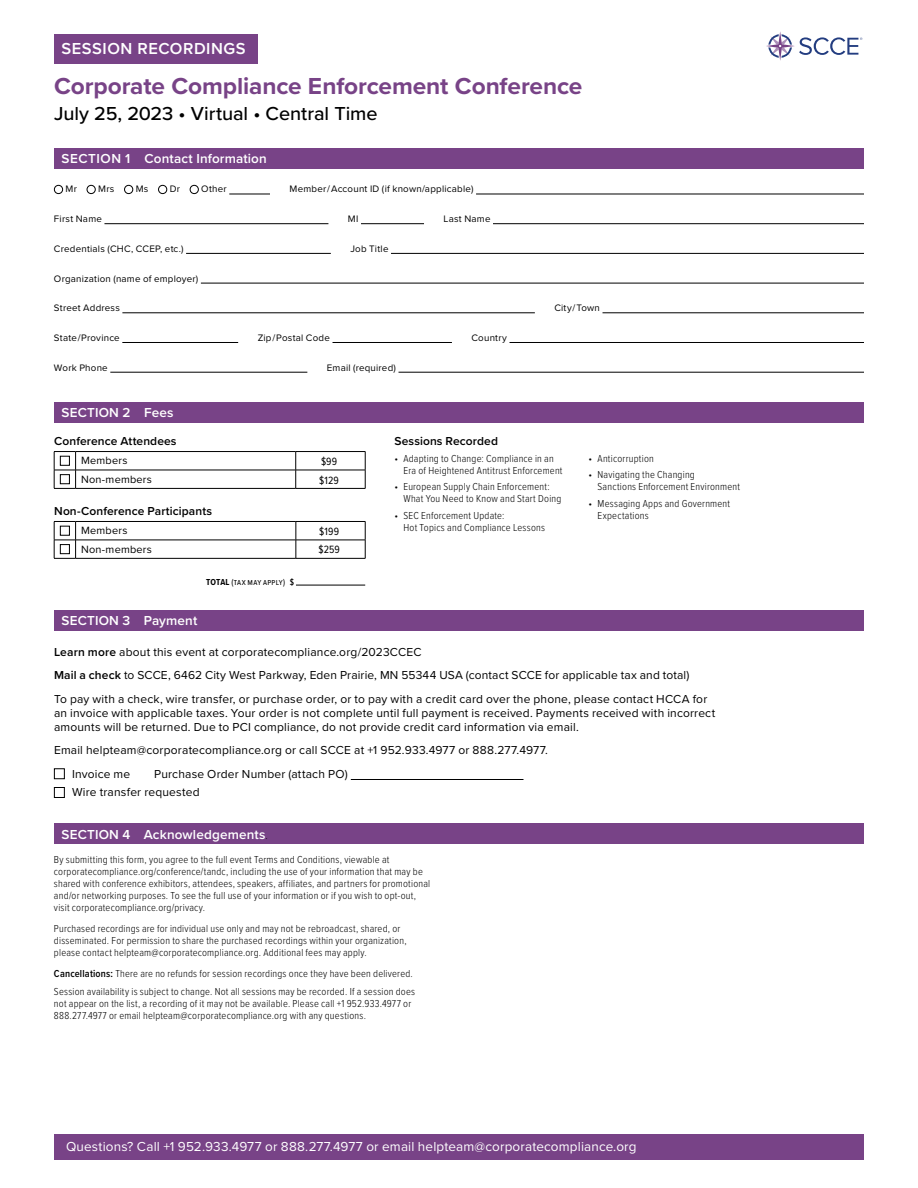
<style>
.page{position:relative;width:918px;height:1188px;background:#fff}
.page>*{position:absolute;margin:0;border:0;box-sizing:border-box;transform-origin:0 0}
.t1{font:700 24px "Proxima Nova";letter-spacing:-.005em;color:#784387}
.t2{font:500 19.5px "Proxima Nova";color:#000}
.t3{font:600 16.5px "Proxima Nova";letter-spacing:.035em;color:#fff}
.t4{font:13.5px "Proxima Nova";letter-spacing:.01em;color:#fff}
.t5{font:600 13.5px "Proxima Nova";letter-spacing:.01em;color:#fff}
.t6{font:12px/23.2px "Proxima Nova";letter-spacing:.015em;color:#000}
.t7{font:600 12px "Proxima Nova";letter-spacing:.01em;color:#000}
.t8{font:10.95px "Proxima Nova";letter-spacing:.02em;color:#000}
.t9{font:10.95px "Proxima Nova Cond";letter-spacing:.015em;color:#000}
.t10{font:300 10.5px/12px "Proxima Nova Cond";letter-spacing:.02em;color:#000}
.t11{font:9.75px "Proxima Nova";letter-spacing:.025em;color:#000}
.t12{font:9px "Proxima Nova Cond";letter-spacing:.025em;color:#000}
.s1{font-weight:700}
.s2{font-weight:500}
.s3{font-weight:600}
.s4{font-family:"Proxima Nova Cond";font-weight:300;font-size:10.5px;color:#000}
</style>
<div class="page">
<svg style="left:766px;top:31px;width:96px;height:29px"></svg>
<div style="left:54px;top:1134px;width:810px;height:26px;background:#784387"></div>
<div style="left:54px;top:34px;width:203px;height:30px;background:#784387"></div>
<div style="left:54px;top:148px;width:810px;height:21px;background:#784387"></div>
<hr style="left:229px;top:194px;width:41px;height:1px;background:#000">
<hr style="left:476px;top:194px;width:388px;height:1px;background:#000">
<hr style="left:104px;top:223px;width:224px;height:1px;background:#000">
<hr style="left:361px;top:223px;width:63px;height:1px;background:#000">
<hr style="left:493px;top:223px;width:371px;height:1px;background:#000">
<hr style="left:186px;top:253px;width:145px;height:1px;background:#000">
<hr style="left:391px;top:253px;width:473px;height:1px;background:#000">
<hr style="left:201px;top:283px;width:663px;height:1px;background:#000">
<hr style="left:122px;top:313px;width:413px;height:1px;background:#000">
<hr style="left:603px;top:313px;width:261px;height:1px;background:#000">
<hr style="left:122px;top:342px;width:116px;height:1px;background:#000">
<hr style="left:333px;top:342px;width:119px;height:1px;background:#000">
<hr style="left:510px;top:342px;width:354px;height:1px;background:#000">
<hr style="left:110px;top:372px;width:197px;height:1px;background:#000">
<hr style="left:399px;top:372px;width:465px;height:1px;background:#000">
<div style="left:54px;top:185px;width:9px;height:9px;border:1px solid #000;border-radius:50%"></div>
<div style="left:87px;top:185px;width:9px;height:9px;border:1px solid #000;border-radius:50%"></div>
<div style="left:124px;top:185px;width:9px;height:9px;border:1px solid #000;border-radius:50%"></div>
<div style="left:158px;top:185px;width:9px;height:9px;border:1px solid #000;border-radius:50%"></div>
<div style="left:190px;top:185px;width:9px;height:9px;border:1px solid #000;border-radius:50%"></div>
<div style="left:54px;top:402px;width:810px;height:21px;background:#784387"></div>
<hr style="left:76px;top:451px;width:220px;height:1px;background:#000">
<hr style="left:296px;top:451px;width:69px;height:1px;background:#000">
<svg style="left:54px;top:451px;width:22px;height:38px"></svg>
<hr style="left:76px;top:470px;width:220px;height:1px;background:#000">
<hr style="left:76px;top:488px;width:220px;height:1px;background:#000">
<svg style="left:295px;top:452px;width:1px;height:36px"></svg>
<hr style="left:296px;top:470px;width:69px;height:1px;background:#000">
<svg style="left:365px;top:452px;width:1px;height:36px"></svg>
<hr style="left:296px;top:488px;width:69px;height:1px;background:#000">
<div style="left:60px;top:456px;width:10px;height:10px;border:1px solid #000"></div>
<div style="left:60px;top:474px;width:10px;height:10px;border:1px solid #000"></div>
<hr style="left:76px;top:521px;width:220px;height:1px;background:#000">
<hr style="left:296px;top:521px;width:69px;height:1px;background:#000">
<hr style="left:76px;top:540px;width:220px;height:1px;background:#000">
<svg style="left:296px;top:522px;width:1px;height:36px"></svg>
<hr style="left:296px;top:540px;width:69px;height:1px;background:#000">
<svg style="left:365px;top:522px;width:1px;height:36px"></svg>
<svg style="left:54px;top:521px;width:22px;height:38px"></svg>
<hr style="left:76px;top:558px;width:220px;height:1px;background:#000">
<hr style="left:296px;top:558px;width:69px;height:1px;background:#000">
<div style="left:60px;top:526px;width:10px;height:10px;border:1px solid #000"></div>
<div style="left:60px;top:544px;width:10px;height:10px;border:1px solid #000"></div>
<hr style="left:296px;top:585px;width:69px;height:1px;background:#000">
<div style="left:54px;top:824px;width:810px;height:20px;background:#784387"></div>
<div style="left:54px;top:610px;width:810px;height:21px;background:#784387"></div>
<hr style="left:351px;top:779px;width:172px;height:1px;background:#000">
<div style="left:54px;top:768px;width:11px;height:11px;border:1px solid #000"></div>
<div style="left:54px;top:787px;width:11px;height:11px;border:1px solid #000"></div>
<h3 class="t3" style="left:62px;top:36px;width:186px">SESSION RECORDINGS</h3>
<h1 class="t1" style="left:54px;top:68px;width:530px">Corporate Compliance Enforcement Conference</h1>
<h2 class="t2" style="left:54px;top:99px;width:325px">July 25, 2023 • Virtual • Central Time</h2>
<p class="t5" style="left:62px;top:148px;width:207px">SECTION 1 Contact Information</p>
<p class="t11" style="left:66px;top:182px;width:13px">Mr</p>
<p class="t11" style="left:98px;top:182px;width:18px">Mrs</p>
<p class="t11" style="left:136px;top:182px;width:14px">Ms</p>
<p class="t11" style="left:170px;top:182px;width:12px">Dr</p>
<p class="t11" style="left:201px;top:182px;width:27px">Other</p>
<p class="t11" style="left:289px;top:182px;width:186px">Member/Account ID (if known/applicable)</p>
<p class="t11" style="left:54px;top:212px;width:49px">First Name</p>
<p class="t11" style="left:348px;top:212px;width:12px">MI</p>
<p class="t11" style="left:444px;top:212px;width:48px">Last Name</p>
<p class="t11" style="left:54px;top:241px;width:131px">Credentials (CHC, CCEP, etc.)</p>
<p class="t11" style="left:350px;top:241px;width:40px">Job Title</p>
<p class="t11" style="left:54px;top:271px;width:146px">Organization (name of employer)</p>
<p class="t11" style="left:54px;top:301px;width:67px">Street Address</p>
<p class="t11" style="left:554px;top:301px;width:47px">City/Town</p>
<p class="t11" style="left:54px;top:330px;width:67px">State/Province</p>
<p class="t11" style="left:258px;top:330px;width:74px">Zip/Postal Code</p>
<p class="t11" style="left:471px;top:330px;width:37px">Country</p>
<p class="t11" style="left:54px;top:360px;width:55px">Work Phone</p>
<p class="t11" style="left:327px;top:360px;width:71px">Email (required)</p>
<p class="t5" style="left:62px;top:402px;width:113px">SECTION 2 Fees</p>
<p class="t7" style="left:54px;top:432px;width:124px">Conference Attendees</p>
<p class="t8" style="left:81px;top:453px;width:48px">Members</p>
<p class="t9" style="left:321px;top:453px;width:18px">$99</p>
<p class="t8" style="left:81px;top:471px;width:72px">Non-members</p>
<p class="t9" style="left:319px;top:472px;width:21px">$129</p>
<p class="t7" style="left:54px;top:502px;width:159px">Non-Conference Participants</p>
<p class="t8" style="left:81px;top:523px;width:48px">Members</p>
<p class="t9" style="left:319px;top:523px;width:21px">$199</p>
<p class="t8" style="left:81px;top:541px;width:72px">Non-members</p>
<p class="t9" style="left:318px;top:542px;width:23px">$259</p>
<p class="t12" style="left:206px;top:576px;width:89px"><span class="s1">TOTAL</span> (tax may apply) <span class="s2">$</span></p>
<p class="t7" style="left:394px;top:432px;width:105px">Sessions Recorded</p>
<p class="t10" style="left:403px;top:452px;width:161px;text-indent:-9px">• Adapting to Change: Compliance in an<br>Era of Heightened Antitrust Enforcement</p>
<p class="t10" style="left:403px;top:480px;width:159px;text-indent:-9px">• European Supply Chain Enforcement:<br>What You Need to Know and Start Doing</p>
<p class="t10" style="left:403px;top:509px;width:143px;text-indent:-9px">• SEC Enforcement Update:<br>Hot Topics and Compliance Lessons</p>
<p class="t10" style="left:589px;top:452px;width:67px">• Anticorruption</p>
<p class="t10" style="left:598px;top:468px;width:144px;text-indent:-9px">• Navigating the Changing<br>Sanctions Enforcement Environment</p>
<p class="t10" style="left:598px;top:497px;width:134px;text-indent:-9px">• Messaging Apps and Government<br>Expectations</p>
<p class="t5" style="left:62px;top:611px;width:137px">SECTION 3 Payment</p>
<p class="t6" style="left:54px;top:640px;width:655px"><span class="s3">Learn more</span> about this event at corporatecompliance.org/2023CCEC<br><span class="s3">Mail a check</span> to SCCE, 6462 City West Parkway, Eden Prairie, MN 55344 USA (contact SCCE for applicable tax and total)<br>To pay with a check, wire transfer, or purchase order, or to pay with a credit card over the phone, please contact HCCA for</p>
<p class="t6" style="left:54px;top:705px;width:663px;line-height:14.2px">an invoice with applicable taxes. Your order is not complete until full payment is received. Payments received with incorrect amounts will be returned. Due to PCI compliance, do not provide credit card information via email.</p>
<p class="t6" style="left:72px;top:738px;width:478px;text-indent:-18px">Email helpteam@corporatecompliance.org or call SCCE at +1 952.933.4977 or 888.277.4977.<br>Invoice me</p>
<p class="t6" style="left:72px;top:764px;width:277px;line-height:18.8px;text-indent:82px">Purchase Order Number (attach PO)<br>Wire transfer requested</p>
<p class="t5" style="left:62px;top:824px;width:208px">SECTION 4 Acknowledgements<span class="s4">.</span></p>
<p class="t10" style="left:54px;top:853px;width:378px">By submitting this form, you agree to the full event Terms and Conditions, viewable at corporatecompliance.org/conference/tandc, including the use of your information that may be shared with conference exhibitors, attendees, speakers, affiliates, and partners for promotional and/or networking purposes. To see the full use of your information or if you wish to opt-out, visit corporatecompliance.org/privacy.</p>
<p class="t10" style="left:54px;top:922px;width:354px">Purchased recordings are for individual use only and may not be rebroadcast, shared, or disseminated. For permission to share the purchased recordings within your organization, please contact helpteam@corporatecompliance.org. Additional fees may apply.</p>
<p class="t10" style="left:54px;top:964px;width:363px;line-height:18px"><span class="s3">Cancellations:</span> There are no refunds for session recordings once they have been delivered.<br>Session availability is subject to change. Not all sessions may be recorded. If a session does</p>
<p class="t10" style="left:54px;top:997px;width:359px">not appear on the list, a recording of it may not be available. Please call +1 952.933.4977 or<br>888.277.4977 or email helpteam@corporatecompliance.org with any questions.</p>
<p class="t4" style="left:66px;top:1137px;width:572px">Questions? Call +1 952.933.4977 or 888.277.4977 or email helpteam@corporatecompliance.org</p>
</div>
